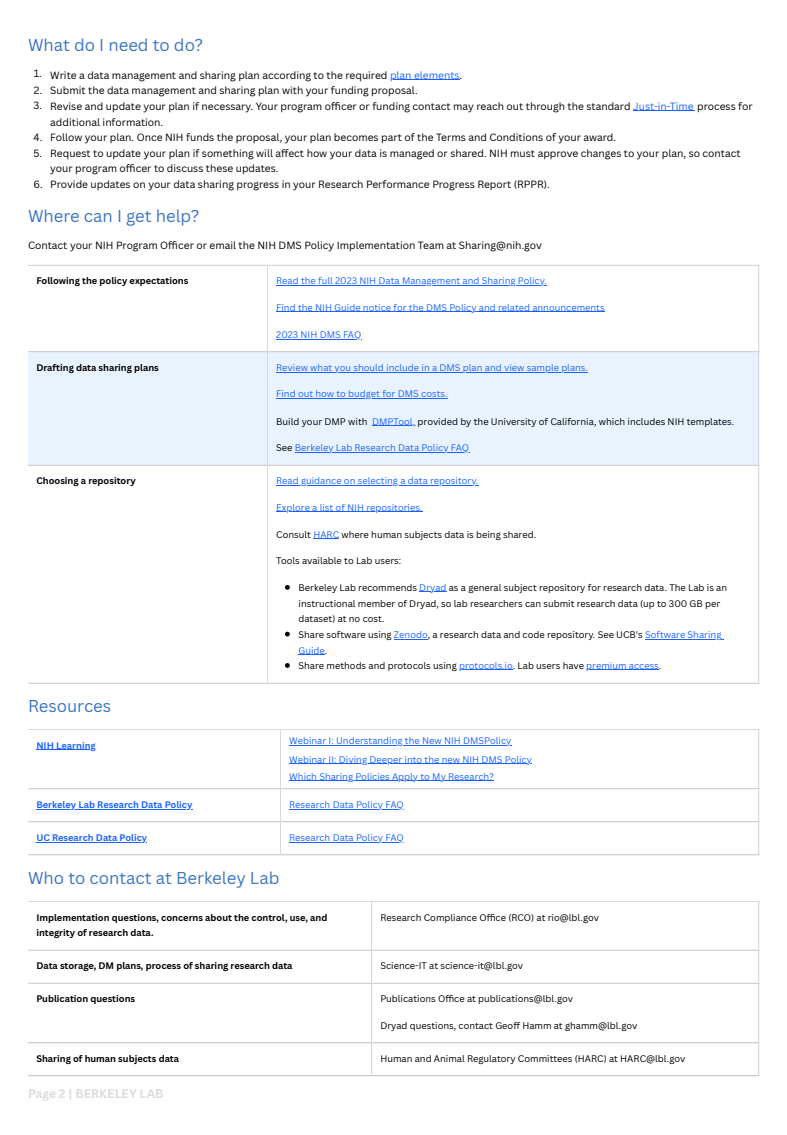
<style>
.page{position:relative;width:787px;height:1135px;background:#fff}
.page>*{position:absolute;margin:0;border:0;box-sizing:border-box;transform-origin:0 0}
.t1{font:16.7px "Canva Sans";color:#3b75c2}
.t2{font:700 12.1px "Canva Sans";color:#dbdbdb}
.t3{font:10.2px/16px "Canva Sans";color:#000}
.t4{font:9.3px/15.7px "Canva Sans";color:#000}
.t5{font:9.3px "Canva Sans";color:#1a62ff}
.t6{font:700 9.3px/15.3px "Canva Sans";color:#000}
.t7{font:700 9.3px "Canva Sans";color:#1a62ff}
.s1{color:#1a62ff}
.s2{color:#000}
</style>
<div class="page">
<hr style="left:390px;top:80px;width:70px;height:1px;background:#1a62ff">
<hr style="left:633px;top:110px;width:62px;height:1px;background:#1a62ff">
<div style="left:28px;top:352px;width:730px;height:113px;background:#e9f3ff"></div>
<hr style="left:276px;top:285px;width:271px;height:1px;background:#1a62ff">
<hr style="left:276px;top:312px;width:329px;height:1px;background:#1a62ff">
<hr style="left:276px;top:339px;width:85px;height:1px;background:#1a62ff">
<hr style="left:276px;top:372px;width:312px;height:1px;background:#1a62ff">
<hr style="left:276px;top:398px;width:171px;height:1px;background:#1a62ff">
<hr style="left:372px;top:425px;width:43px;height:1px;background:#1a62ff">
<hr style="left:295px;top:452px;width:174px;height:1px;background:#1a62ff">
<hr style="left:276px;top:485px;width:202px;height:1px;background:#1a62ff">
<hr style="left:276px;top:511px;width:146px;height:1px;background:#1a62ff">
<svg style="left:285px;top:585px;width:5px;height:5px"></svg>
<hr style="left:394px;top:639px;width:34px;height:1px;background:#1a62ff">
<hr style="left:645px;top:639px;width:76px;height:1px;background:#1a62ff">
<svg style="left:299px;top:654px;width:26px;height:1px"></svg>
<svg style="left:285px;top:632px;width:5px;height:4px"></svg>
<hr style="left:459px;top:670px;width:54px;height:1px;background:#1a62ff">
<hr style="left:586px;top:670px;width:73px;height:1px;background:#1a62ff">
<svg style="left:285px;top:663px;width:5px;height:5px"></svg>
<hr style="left:267px;top:266px;width:1px;height:417px;background:#dbdbdb">
<hr style="left:758px;top:266px;width:1px;height:417px;background:#dbdbdb">
<hr style="left:28px;top:265px;width:731px;height:1px;background:#dbdbdb">
<hr style="left:28px;top:351px;width:731px;height:1px;background:#dbdbdb">
<hr style="left:28px;top:465px;width:731px;height:1px;background:#dbdbdb">
<hr style="left:28px;top:683px;width:731px;height:1px;background:#dbdbdb">
<hr style="left:36px;top:749px;width:60px;height:1px;background:#1a62ff">
<hr style="left:289px;top:745px;width:222px;height:1px;background:#1a62ff">
<hr style="left:289px;top:763px;width:243px;height:1px;background:#1a62ff">
<hr style="left:289px;top:781px;width:205px;height:1px;background:#1a62ff">
<hr style="left:36px;top:809px;width:156px;height:1px;background:#1a62ff">
<hr style="left:289px;top:809px;width:115px;height:1px;background:#1a62ff">
<hr style="left:36px;top:842px;width:111px;height:1px;background:#1a62ff">
<hr style="left:289px;top:842px;width:115px;height:1px;background:#1a62ff">
<hr style="left:280px;top:730px;width:1px;height:125px;background:#dbdbdb">
<hr style="left:758px;top:730px;width:1px;height:125px;background:#dbdbdb">
<hr style="left:28px;top:729px;width:731px;height:1px;background:#dbdbdb">
<hr style="left:28px;top:788px;width:731px;height:1px;background:#dbdbdb">
<hr style="left:28px;top:822px;width:731px;height:1px;background:#dbdbdb">
<hr style="left:28px;top:855px;width:731px;height:1px;background:#dbdbdb">
<hr style="left:371px;top:902px;width:1px;height:174px;background:#dbdbdb">
<hr style="left:758px;top:902px;width:1px;height:174px;background:#dbdbdb">
<hr style="left:28px;top:901px;width:731px;height:1px;background:#dbdbdb">
<hr style="left:28px;top:950px;width:731px;height:1px;background:#dbdbdb">
<hr style="left:28px;top:983px;width:731px;height:1px;background:#dbdbdb">
<hr style="left:28px;top:1043px;width:731px;height:1px;background:#dbdbdb">
<hr style="left:28px;top:1076px;width:731px;height:1px;background:#dbdbdb">
<p class="t1" style="left:28px;top:33px;width:177px">What do I need to do?</p>
<p class="t3" style="left:34px;top:67px;width:430px">1 Write a data management and sharing plan according to the required <span class="s1">plan elements</span>.</p>
<p class="t3" style="left:39px;top:66px;width:4px">.</p>
<p class="t3" style="left:34px;top:82px;width:386px">2. Submit the data management and sharing plan with your funding proposal.</p>
<p class="t3" style="left:50px;top:98px;width:704px">Revise and update your plan if necessary. Your program offi cer or funding contact may reach out through the standard <span class="s1">Just-in-Time</span> process for additional information.</p>
<p class="t3" style="left:34px;top:97px;width:10px">3.</p>
<p class="t3" style="left:34px;top:129px;width:584px">4. Follow your plan. Once NIH funds the proposal, your plan becomes part of the Terms and Conditions of your award.</p>
<p class="t3" style="left:50px;top:145px;width:692px;line-height:15.3px">Request to update your plan if something will affect how your data is managed or shared. NIH must approve changes to your plan, so contact your program offi cer to discuss these updates.</p>
<p class="t3" style="left:34px;top:145px;width:10px">5.</p>
<p class="t3" style="left:34px;top:176px;width:518px">6. Provide updates on your data sharing progress in your Research Performance Progress Report (RPPR).</p>
<p class="t1" style="left:28px;top:204px;width:173px">Where can I get help?</p>
<p class="t3" style="left:28px;top:237px;width:515px">Contact your NIH Program Officer or email the NIH DMS Policy Implementation Team at Sharing@nih.gov</p>
<p class="t6" style="left:36px;top:273px;width:154px">Following the policy expectations</p>
<p class="t5" style="left:276px;top:275px;width:272px">Read the full 2023 NIH Data Management and Sharing Policy.</p>
<p class="t5" style="left:276px;top:301px;width:330px">Find the NIH Guide notice for the DMS Policy and related announcements</p>
<p class="t5" style="left:276px;top:328px;width:87px">2023 NIH DMS FAQ</p>
<p class="t6" style="left:36px;top:360px;width:124px">Drafting data sharing plans</p>
<p class="t5" style="left:276px;top:361px;width:313px">Review what you should include in a DMS plan and view sample plans.</p>
<p class="t5" style="left:276px;top:388px;width:173px">Find out how to budget for DMS costs.</p>
<p class="t4" style="left:276px;top:413px;width:459px">Build your DMP with <span class="s1">DMPTool,</span> provided by the University of California, which includes NIH templates.</p>
<p class="t5" style="left:276px;top:441px;width:194px"><span class="s2">See</span> Berkeley Lab Research Data Policy FAQ</p>
<p class="t6" style="left:36px;top:473px;width:101px">Choosing a repository</p>
<p class="t5" style="left:276px;top:474px;width:204px">Read guidance on selecting a data repository.</p>
<p class="t5" style="left:276px;top:501px;width:148px">Explore a list of NIH repositories.</p>
<p class="t4" style="left:276px;top:526px;width:261px">Consult <span class="s1">HARC</span> where human subjects data is being shared.</p>
<p class="t4" style="left:276px;top:553px;width:127px">Tools available to Lab users:</p>
<p class="t4" style="left:299px;top:579px;width:430px">Berkeley Lab recommends <span class="s1">Dryad</span> as a general subject repository for research data. The Lab is an instructional member of Dryad, so lab researchers can submit research data (up to 300 GB per dataset) at no cost.</p>
<p class="t4" style="left:299px;top:627px;width:424px;line-height:15.3px">Share software using <span class="s1">Zenodo</span>, a research data and code repository. See UCB's <span class="s1">Software Sharing<br>Guide</span>.</p>
<p class="t4" style="left:299px;top:657px;width:364px">Share methods and protocols using <span class="s1">protocols.io</span>. Lab users have <span class="s1">premium access</span>.</p>
<p class="t1" style="left:28px;top:694px;width:85px">Resources</p>
<p class="t7" style="left:36px;top:739px;width:61px">NIH Learning</p>
<p class="t5" style="left:289px;top:734px;width:224px">Webinar I: Understanding the New NIH DMSPolicy</p>
<p class="t5" style="left:289px;top:753px;width:244px">Webinar II: Diving Deeper into the new NIH DMS Policy</p>
<p class="t5" style="left:289px;top:770px;width:206px">Which Sharing Policies Apply to My Research?</p>
<p class="t7" style="left:36px;top:798px;width:158px">Berkeley Lab Research Data Policy</p>
<p class="t5" style="left:289px;top:798px;width:116px">Research Data Policy FAQ</p>
<p class="t7" style="left:36px;top:831px;width:112px">UC Research Data Policy</p>
<p class="t5" style="left:289px;top:831px;width:116px">Research Data Policy FAQ</p>
<p class="t1" style="left:28px;top:866px;width:253px">Who to contact at Berkeley Lab</p>
<p class="t6" style="left:36px;top:909px;width:293px">Implementation questions, concerns about the control, use, and integrity of research data.</p>
<p class="t4" style="left:380px;top:909px;width:220px">Research Compliance Offi ce (RCO) at rio@lbl.gov</p>
<p class="t6" style="left:36px;top:958px;width:258px">Data storage, DM plans, process of sharing research data</p>
<p class="t4" style="left:380px;top:958px;width:144px">Science-IT at science-it@lbl.gov</p>
<p class="t6" style="left:36px;top:991px;width:100px">Publication questions</p>
<p class="t4" style="left:380px;top:991px;width:194px">Publications Offi ce at publications@lbl.gov</p>
<p class="t4" style="left:380px;top:1017px;width:259px">Dryad questions, contact Geoff Hamm at ghamm@lbl.gov</p>
<p class="t6" style="left:36px;top:1051px;width:144px">Sharing of human subjects data</p>
<p class="t4" style="left:380px;top:1051px;width:307px">Human and Animal Regulatory Committees (HARC) at HARC@lbl.gov</p>
<p class="t2" style="left:28px;top:1085px;width:137px">Page 2 | BERKELEY LAB</p>
</div>
